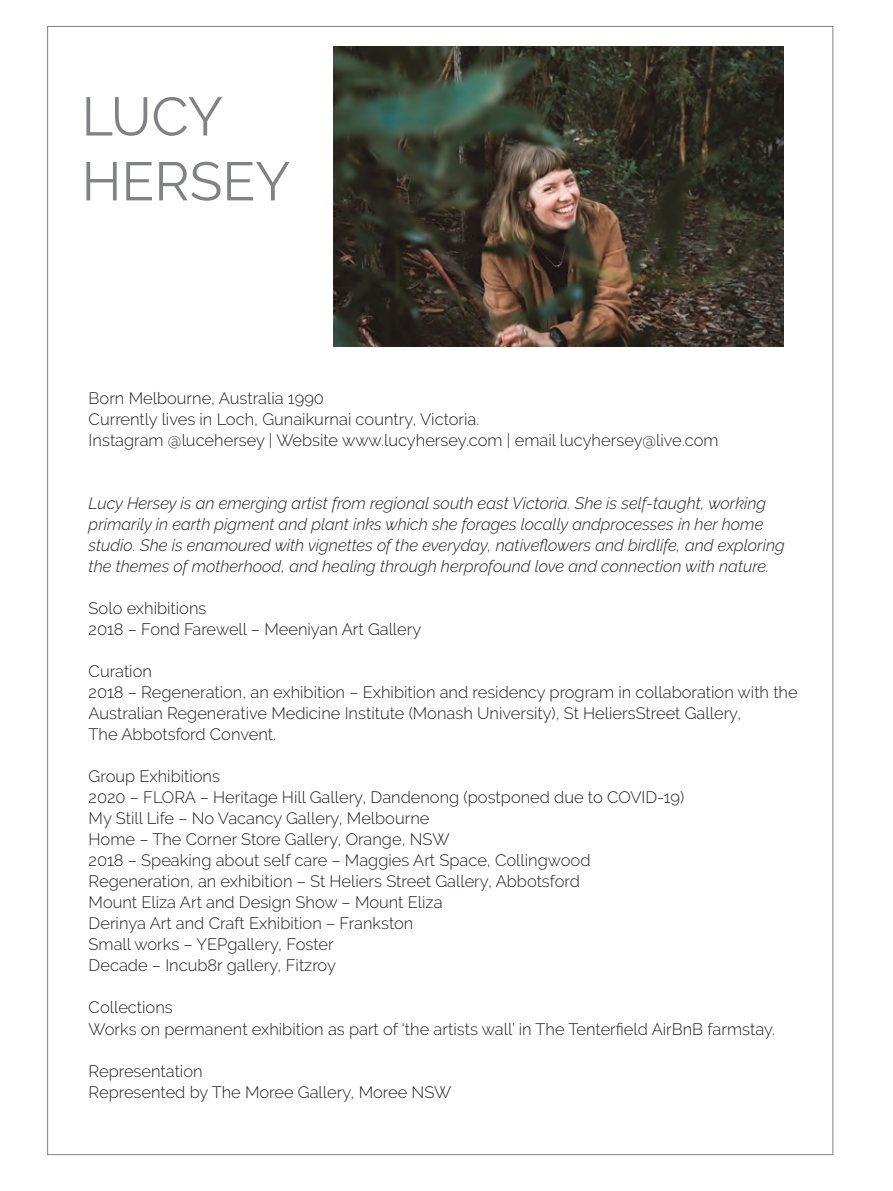
<style>
.page{position:relative;width:893px;height:1191px;background:#fff}
.page>*{position:absolute;margin:0;border:0;box-sizing:border-box;transform-origin:0 0}
.t1{font:54px/64.8px "Raleway";color:#808285}
.t2{font:300 16.5px/21px "Raleway";color:#231f20}
.t3{font:italic 300 16.5px/21px "Raleway";color:#231f20}
</style>
<div class="page">
<img style="left:333px;top:47px;width:450px;height:300px">
<h1 class="t1" style="left:82px;top:84px;width:210px">LUCY<br>HERSEY</h1>
<p class="t2" style="left:89px;top:387px;width:631px">Born Melbourne, Australia 1990<br>Currently lives in Loch, Gunaikurnai country, Victoria.<br>Instagram @lucehersey | Website www.lucyhersey.com | email lucyhersey@live.com</p>
<p class="t3" style="left:89px;top:492px;width:698px">Lucy Hersey is an emerging artist from regional south east Victoria. She is self-taught, working primarily in earth pigment and plant inks which she forages locally andprocesses in her home studio. She is enamoured with vignettes of the everyday, nativeflowers and birdlife, and exploring the themes of motherhood, and healing through herprofound love and connection with nature.</p>
<p class="t2" style="left:89px;top:597px;width:334px">Solo exhibitions<br>2018 – Fond Farewell – Meeniyan Art Gallery</p>
<p class="t2" style="left:89px;top:660px;width:711px">Curation<br>2018 – Regeneration, an exhibition – Exhibition and residency program in collaboration with the Australian Regenerative Medicine Institute (Monash University), St HeliersStreet Gallery,<br>The Abbotsford Convent.</p>
<p class="t2" style="left:89px;top:765px;width:597px">Group Exhibitions<br>2020 – FLORA – Heritage Hill Gallery, Dandenong (postponed due to COVID-19)<br>My Still Life – No Vacancy Gallery, Melbourne<br>Home – The Corner Store Gallery, Orange, NSW<br>2018 – Speaking about self care – Maggies Art Space, Collingwood Regeneration, an exhibition – St Heliers Street Gallery, Abbotsford<br>Mount Eliza Art and Design Show – Mount Eliza<br>Derinya Art and Craft Exhibition – Frankston<br>Small works – YEPgallery, Foster<br>Decade – Incub8r gallery, Fitzroy</p>
<p class="t2" style="left:89px;top:996px;width:688px">Collections<br>Works on permanent exhibition as part of ‘the artists wall’ in The Tenterfield AirBnB farmstay.</p>
<p class="t2" style="left:89px;top:1059px;width:364px">Representation<br>Represented by The Moree Gallery, Moree NSW</p>
</div>
